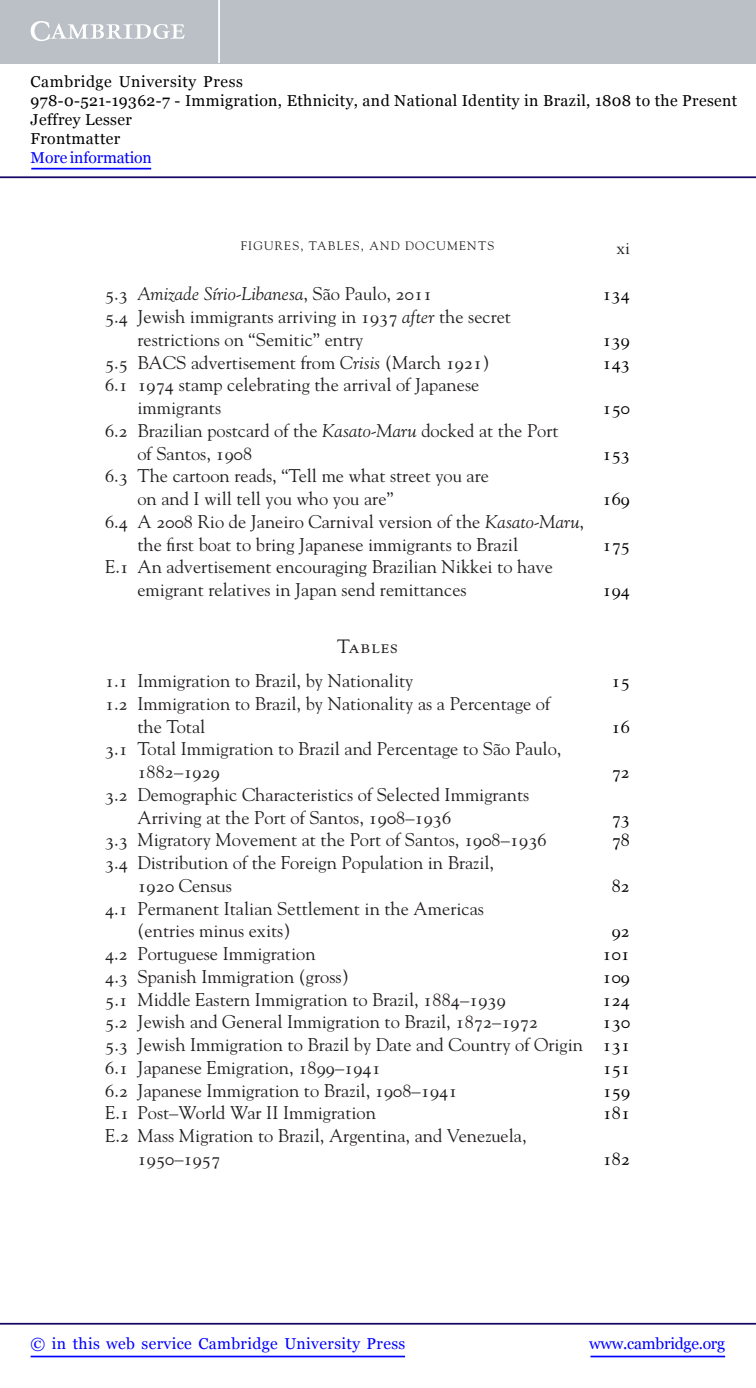
<style>
.page{position:relative;width:756px;height:1388px;background:#fff}
.page>*{position:absolute;margin:0;border:0;box-sizing:border-box;transform-origin:0 0}
.t1{font:19.25px "Goudy Std";letter-spacing:.05em;color:#231f20}
.t2{font:18.38px/22.8px "Goudy Std";color:#231f20}
.t3{font:18.38px "Goudy Std";color:#000}
.t4{font:italic 18.38px "Goudy Std";letter-spacing:.005em;color:#231f20}
.t5{font:17.5px "Goudy Std";color:#231f20}
.t6{font:15.75px/18.9px "Georgia";letter-spacing:.025em;color:#000}
.t7{font:15.75px "Georgia";letter-spacing:.025em;color:#00f}
.t8{font:15.75px "Georgia";letter-spacing:-.015em;color:#00f}
.t9{font:15.75px "Georgia";letter-spacing:-.01em;color:#00f}
.t10{font:12.25px "Goudy Std";color:#231f20}
.s1{font-style:normal}
.s2{font-style:italic}
.s3{color:#000}
</style>
<div class="page">
<hr style="left:591px;top:1355px;width:134px;height:2px;background:#00f">
<hr style="left:0;top:1323px;width:756px;height:1px;background:#150666">
<hr style="left:31px;top:1355px;width:374px;height:2px;background:#00f">
<div style="left:0;top:0;width:756px;height:63px;background:#bac0c6"></div>
<svg style="left:31px;top:21px;width:154px;height:20px"></svg>
<hr style="left:218px;top:0;width:2px;height:63px;background:#fff">
<hr style="left:0;top:176px;width:756px;height:2px;background:#150666">
<hr style="left:31px;top:168px;width:120px;height:1px;background:#00f">
<p class="t6" style="left:31px;top:72px;width:708px">Cambridge University Press<br>978-0-521-19362-7 - Immigration, Ethnicity, and National Identity in Brazil, 1808 to the Present Jeffrey Lesser<br>Frontmatter</p>
<p class="t9" style="left:31px;top:148px;width:123px">More information</p>
<p class="t10" style="left:241px;top:238px;width:17px">Figures</p>
<p class="t10" style="left:300px;top:238px;width:27px">, Tables</p>
<p class="t10" style="left:361px;top:238px;width:20px">, and</p>
<p class="t10" style="left:405px;top:238px;width:21px">Documents</p>
<p class="t5" style="left:616px;top:237px;width:15px">xi</p>
<p class="t4" style="left:105px;top:283px;width:329px"><span class="s1">5.3</span> Amizade Sírio-Libanesa<span class="s1">, São Paulo, 2011</span></p>
<p class="t3" style="left:602px;top:283px;width:29px">134</p>
<p class="t2" style="left:137px;top:305px;width:375px;text-indent:-32px">5.4 Jewish immigrants arriving in 1937 <span class="s2">after</span> the secret restrictions on “Semitic” entry</p>
<p class="t3" style="left:602px;top:328px;width:29px">139</p>
<p class="t2" style="left:105px;top:351px;width:386px">5.5 BACS advertisement from <span class="s2">Crisis</span> (March 1921)</p>
<p class="t3" style="left:602px;top:351px;width:29px">143</p>
<p class="t2" style="left:137px;top:373px;width:343px;text-indent:-32px">6.1 1974 stamp celebrating the arrival of Japanese immigrants</p>
<p class="t3" style="left:603px;top:396px;width:29px">150</p>
<p class="t2" style="left:137px;top:419px;width:423px;text-indent:-32px">6.2 Brazilian postcard of the <span class="s2">Kasato-Maru</span> docked at the Port of Santos, 1908</p>
<p class="t2" style="left:137px;top:464px;width:353px;text-indent:-32px">6.3 The cartoon reads, “Tell me what street you are on and I will tell you who you are”</p>
<p class="t2" style="left:137px;top:510px;width:448px;text-indent:-32px">6.4 A 2008 Rio de Janeiro Carnival version of the <span class="s2">Kasato-Maru</span>, the first boat to bring Japanese immigrants to Brazil</p>
<p class="t2" style="left:138px;top:555px;width:417px;text-indent:-32px">E.1 An advertisement encouraging Brazilian N ikkei to have emigrant relatives in Japan send remittances</p>
<p class="t3" style="left:603px;top:442px;width:29px">153</p>
<p class="t3" style="left:603px;top:487px;width:29px">169</p>
<p class="t3" style="left:603px;top:533px;width:29px">175</p>
<p class="t3" style="left:603px;top:578px;width:29px">194</p>
<p class="t1" style="left:337px;top:634px;width:62px">Tables</p>
<p class="t2" style="left:105px;top:669px;width:310px">1.1 Immigration to Brazil, by N ationality</p>
<p class="t3" style="left:612px;top:669px;width:20px">15</p>
<p class="t2" style="left:137px;top:692px;width:414px;text-indent:-32px">1.2 Immigration to Brazil, by N ationality as a Percentage of the Total</p>
<p class="t3" style="left:612px;top:715px;width:20px">16</p>
<p class="t2" style="left:137px;top:737px;width:426px;text-indent:-32px">3.1 Total Immigration to Brazil and Percentage to São Paulo,<br>1882–1929</p>
<p class="t2" style="left:137px;top:783px;width:393px;text-indent:-32px">3.2 Demographic Characteristics of Selected Immigrants<br>Arriving at the Port of Santos, 1908–1936</p>
<p class="t3" style="left:612px;top:760px;width:20px">72</p>
<p class="t3" style="left:612px;top:806px;width:20px">73</p>
<p class="t2" style="left:105px;top:828px;width:443px">3.3 Migratory Movement at the Port of Santos, 1908–1936</p>
<p class="t3" style="left:612px;top:829px;width:20px">78</p>
<p class="t2" style="left:137px;top:851px;width:358px;text-indent:-32px">3.4 Distribution of the Foreign Population in Brazil,<br>1920 Census</p>
<p class="t3" style="left:612px;top:874px;width:20px">82</p>
<p class="t2" style="left:137px;top:897px;width:348px;text-indent:-32px">4.1 Permanent Italian Settlement in the Americas (entries minus exits)</p>
<p class="t3" style="left:612px;top:919px;width:20px">92</p>
<p class="t2" style="left:105px;top:942px;width:212px">4.2 Portuguese Immigration</p>
<p class="t3" style="left:603px;top:942px;width:29px">101</p>
<p class="t2" style="left:105px;top:965px;width:245px">4.3 Spanish Immigration (gross)</p>
<p class="t3" style="left:603px;top:965px;width:29px">109</p>
<p class="t2" style="left:105px;top:988px;width:402px">5.1 Middle Eastern Immigration to Brazil, 1884–1939</p>
<p class="t3" style="left:603px;top:988px;width:29px">124</p>
<p class="t2" style="left:105px;top:1010px;width:435px">5.2 Jewish and General Immigration to Brazil, 1872–1972</p>
<p class="t2" style="left:105px;top:1010px;width:527px;text-align:justify;text-indent:497px"><span class="s3">130<br></span>5.3 Jewish Immigration to Brazil by Date and Country of Origin <span class="s3">131<br></span>6.1 Japanese Emigration, 1899–1941</p>
<p class="t3" style="left:603px;top:1056px;width:29px">151</p>
<p class="t2" style="left:105px;top:1079px;width:354px">6.2 Japanese Immigration to Brazil, 1908–1941</p>
<p class="t3" style="left:603px;top:1079px;width:29px">159</p>
<p class="t2" style="left:105px;top:1101px;width:272px">E.1 Post–World War II Immigration</p>
<p class="t3" style="left:603px;top:1101px;width:29px">181</p>
<p class="t2" style="left:138px;top:1124px;width:391px;text-indent:-32px">E.2 Mass Migration to Brazil, Argentina, and Venezuela,<br>1950–1957</p>
<p class="t3" style="left:603px;top:1147px;width:29px">182</p>
<p class="t7" style="left:31px;top:1335px;width:376px">© in this web service Cambridge University Press</p>
<p class="t8" style="left:589px;top:1335px;width:137px">www.cambridge.org</p>
</div>
